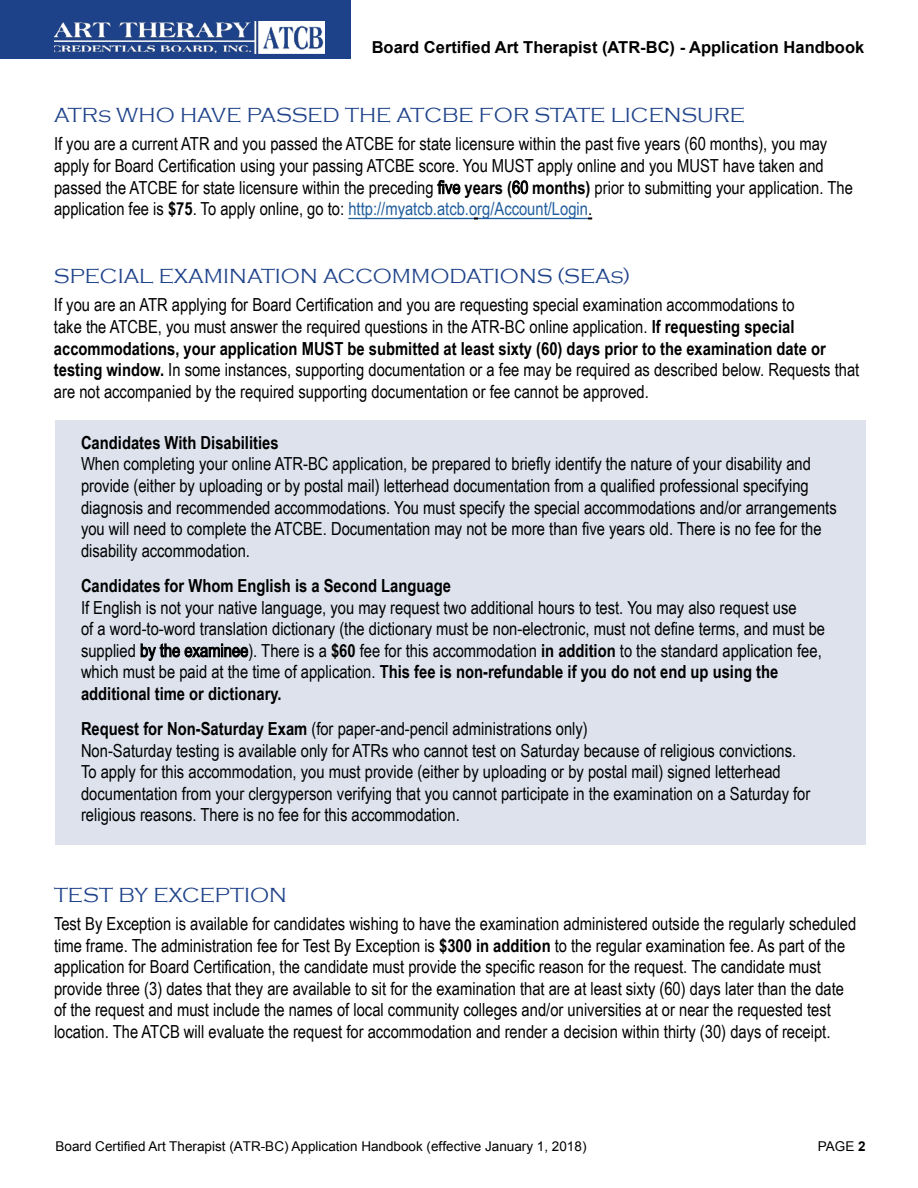
<style>
.page{position:relative;width:918px;height:1188px;background:#fff}
.page>*{position:absolute;margin:0;border:0;box-sizing:border-box;transform-origin:0 0}
.t1{font:300 21px "Copperplate Gothic";color:#1e4289}
.t2{font:18px/21.6px "Arial Narrow";color:#000}
.t3{font:700 18px "Arial Narrow";color:#000}
.t4{font:700 16.5px "Arial";color:#000}
.t5{font:13.5px "Arial";color:#000}
.s1{font-weight:700}
.s2{color:#215e9e}
</style>
<div class="page">
<div style="left:0;top:0;width:351px;height:59px;background:#1e4289"></div>
<img style="left:55px;top:21px;width:270px;height:33px">
<div style="left:56px;top:421px;width:810px;height:424px;background:#dde2ed"></div>
<hr style="left:348px;top:218px;width:240px;height:1px;background:#215e9e">
<p class="t4" style="left:372px;top:37px;width:494px">Board Certified Art Therapist (ATR-BC) - Application Handbook</p>
<p class="t1" style="left:54px;top:104px;width:693px">ATRs WHO HAVE PASSED THE ATCBE FOR STATE LICENSURE</p>
<p class="t2" style="left:54px;top:133px;width:800px">If you are a current ATR and you passed the ATCBE for state licensure within the past five years (60 months), you may apply for Board Certification using your passing ATCBE score. You MUST apply online and you MUST have taken and passed the ATCBE for state licensure within the preceding five <span class="s1">years (</span>60 <span class="s1">months)</span> prior to submitting your application. The application fee is <span class="s1">$75</span>. To apply online, go to: <span class="s2">http://myatcb.atcb.org/Account/Login</span>.</p>
<p class="t1" style="left:54px;top:265px;width:578px">SPECIAL EXAMINATION ACCOMMODATIONS (SEAs)</p>
<p class="t2" style="left:54px;top:294px;width:807px">If you are an ATR applying for Board Certification and you are requesting special examination accommodations to<br>take the ATCBE, you must answer the required questions in the ATR-BC online application. <span class="s1">If requesting special accommodations, your application MUST be submitted at least sixty (60) days prior to the examination date or testing window.</span> In some instances, supporting documentation or a fee may be required as described below. Requests that are not accompanied by the required supporting documentation or fee cannot be approved.</p>
<p class="t3" style="left:81px;top:429px;width:199px">Candidates With Disabilities</p>
<p class="t2" style="left:81px;top:453px;width:757px">When completing your online ATR-BC application, be prepared to briefly identify the nature of your disability and provide (either by uploading or by postal mail) letterhead documentation from a qualified professional specifying diagnosis and recommended accommodations. You must specify the special accommodations and/or arrangements you will need to complete the ATCBE. Documentation may not be more than five years old. There is no fee for the disability accommodation.</p>
<p class="t3" style="left:81px;top:572px;width:371px">Candidates for Whom English is a Second Language</p>
<p class="t2" style="left:81px;top:596px;width:746px">If English is not your native language, you may request two additional hours to test. You may also request use<br>of a word-to-word translation dictionary (the dictionary must be non-electronic, must not define terms, and must be supplied by the examinee). There is a <span class="s1">$60</span> fee for this accommodation <span class="s1">in addition</span> to the standard application fee, which must be paid at the time of application. <span class="s1">This fee is non-refundable if you do not end up using the additional time or dictionary.</span></p>
<p class="t2" style="left:81px;top:717px;width:731px"><span class="s1">Request for Non-Saturday Exam</span> (for paper-and-pencil administrations only)<br>Non-Saturday testing is available only for ATRs who cannot test on Saturday because of religious convictions.<br>To apply for this accommodation, you must provide (either by uploading or by postal mail) signed letterhead documentation from your clergyperson verifying that you cannot participate in the examination on a Saturday for religious reasons. There is no fee for this accommodation.</p>
<p class="t1" style="left:54px;top:883px;width:234px">TEST BY EXCEPTION</p>
<p class="t2" style="left:54px;top:912px;width:804px">Test By Exception is available for candidates wishing to have the examination administered outside the regularly scheduled time frame. The administration fee for Test By Exception is <span class="s1">$300 in addition</span> to the regular examination fee. As part of the application for Board Certification, the candidate must provide the specific reason for the request. The candidate must provide three (3) dates that they are available to sit for the examination that are at least sixty (60) days later than the date of the request and must include the names of local community colleges and/or universities at or near the requested test location. The ATCB will evaluate the request for accommodation and render a decision within thirty (30) days of receipt.</p>
<p class="t5" style="left:56px;top:1138px;width:533px">Board Certified Art Therapist (ATR-BC) Application Handbook (effective January 1, 2018)</p>
<p class="t5" style="left:818px;top:1138px;width:49px">PAGE <span class="s1">2</span></p>
</div>
